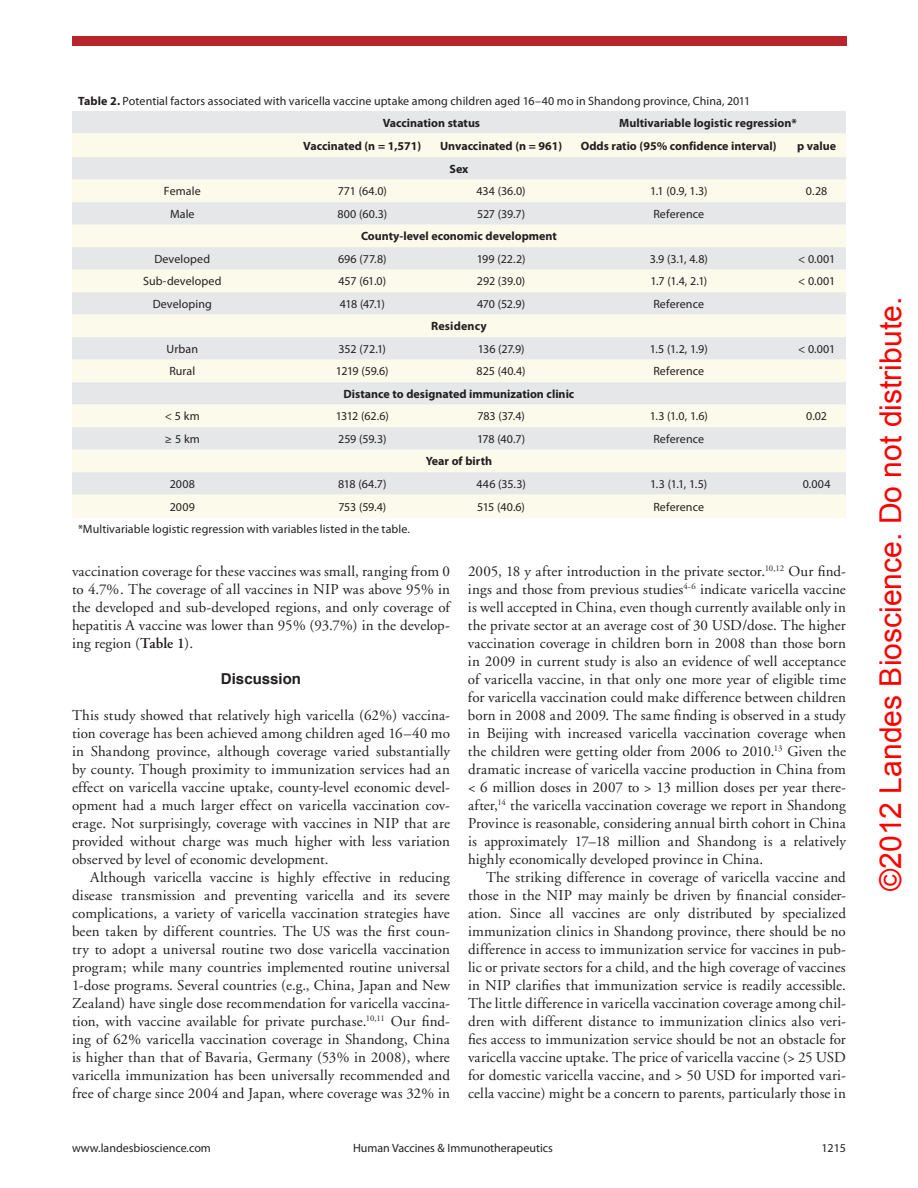
<style>
.page{position:relative;width:918px;height:1188px;background:#fff}
.page>*{position:absolute;margin:0;border:0;box-sizing:border-box;transform-origin:0 0}
.t1{font:30.15px "Arial";color:#f00}
.t2{font:15px/18px "Adobe Garamond";letter-spacing:.01em;color:#231f20;text-align:justify}
.t3{font:700 15px "Helvetica";color:#231f20}
.t4{font:12px/22.2px "Myriad Pro";letter-spacing:.005em;color:#231f20}
.t5{font:700 12px "Myriad Pro";color:#231f20}
.s1{font-weight:700}
.s2{font-weight:600}
</style>
<div class="page">
<div style="left:72px;top:36px;width:774px;height:10px;background:#b7262b"></div>
<div style="left:72px;top:111px;width:774px;height:22px;background:#e6e7e9"></div>
<svg style="left:72px;top:133px;width:774px;height:385px;background:#f1f1ea"></svg>
<p class="t4" style="left:383px;top:90px;width:369px;text-indent:-305px"><span class="s1">Table 2.</span> Potential factors associated with varicella vaccine uptake among children aged 16–40 mo in Shandong province, China, 2011<br><span class="s1">Vaccination status</span></p>
<p class="t5" style="left:619px;top:115px;width:179px">Multivariable logistic regression*</p>
<p class="t5" style="left:303px;top:138px;width:120px">Vaccinated (n = 1,571)</p>
<p class="t5" style="left:440px;top:138px;width:124px">Unvaccinated (n = 961)</p>
<p class="t5" style="left:581px;top:138px;width:197px">Odds ratio (95% confidence interval)</p>
<p class="t5" style="left:797px;top:138px;width:41px">p value</p>
<p class="t5" style="left:450px;top:161px;width:20px">Sex</p>
<p class="t4" style="left:164px;top:180px;width:38px">Female</p>
<p class="t4" style="left:338px;top:180px;width:51px">771 (64.0)</p>
<p class="t4" style="left:477px;top:180px;width:51px">434 (36.0)</p>
<p class="t4" style="left:650px;top:180px;width:59px">1.1 (0.9, 1.3)</p>
<p class="t4" style="left:806px;top:180px;width:23px">0.28</p>
<p class="t4" style="left:170px;top:203px;width:26px">Male</p>
<p class="t4" style="left:337px;top:203px;width:51px">800 (60.3)</p>
<p class="t4" style="left:477px;top:203px;width:50px">527 (39.7)</p>
<p class="t4" style="left:653px;top:203px;width:52px">Reference</p>
<p class="t5" style="left:361px;top:229px;width:197px">County-level economic development</p>
<p class="t4" style="left:154px;top:248px;width:57px">Developed</p>
<p class="t4" style="left:338px;top:248px;width:50px">696 (77.8)</p>
<p class="t4" style="left:477px;top:248px;width:50px">199 (22.2)</p>
<p class="t4" style="left:650px;top:248px;width:60px">3.9 (3.1, 4.8)</p>
<p class="t4" style="left:798px;top:248px;width:39px">&lt; 0.001</p>
<p class="t4" style="left:143px;top:270px;width:80px">Sub-developed</p>
<p class="t4" style="left:339px;top:270px;width:49px">457 (61.0)</p>
<p class="t4" style="left:477px;top:270px;width:50px">292 (39.0)</p>
<p class="t4" style="left:650px;top:270px;width:58px">1.7 (1.4, 2.1)</p>
<p class="t4" style="left:798px;top:270px;width:39px">&lt; 0.001</p>
<p class="t4" style="left:153px;top:293px;width:61px">Developing</p>
<p class="t4" style="left:340px;top:293px;width:46px">418 (47.1)</p>
<p class="t4" style="left:477px;top:293px;width:50px">470 (52.9)</p>
<p class="t4" style="left:653px;top:293px;width:52px">Reference</p>
<p class="t5" style="left:431px;top:319px;width:57px">Residency</p>
<p class="t4" style="left:167px;top:338px;width:33px">Urban</p>
<p class="t4" style="left:339px;top:338px;width:49px">352 (72.1)</p>
<p class="t4" style="left:478px;top:338px;width:48px">136 (27.9)</p>
<p class="t4" style="left:650px;top:338px;width:60px">1.5 (1.2, 1.9)</p>
<p class="t4" style="left:798px;top:338px;width:39px">&lt; 0.001</p>
<p class="t4" style="left:169px;top:360px;width:27px">Rural</p>
<p class="t4" style="left:336px;top:360px;width:54px">1219 (59.6)</p>
<p class="t4" style="left:477px;top:360px;width:50px">825 (40.4)</p>
<p class="t4" style="left:653px;top:360px;width:52px">Reference</p>
<p class="t5" style="left:344px;top:386px;width:232px">Distance to designated immunization clinic</p>
<p class="t4" style="left:165px;top:405px;width:36px">&lt; 5 km</p>
<p class="t4" style="left:336px;top:405px;width:55px">1312 (62.6)</p>
<p class="t4" style="left:477px;top:405px;width:49px">783 (37.4)</p>
<p class="t4" style="left:650px;top:405px;width:59px">1.3 (1.0, 1.6)</p>
<p class="t4" style="left:806px;top:405px;width:22px">0.02</p>
<p class="t4" style="left:165px;top:428px;width:37px">≥ 5 km</p>
<p class="t4" style="left:338px;top:428px;width:50px">259 (59.3)</p>
<p class="t4" style="left:477px;top:428px;width:50px">178 (40.7)</p>
<p class="t4" style="left:653px;top:428px;width:52px">Reference</p>
<p class="t5" style="left:426px;top:454px;width:68px">Year of birth</p>
<p class="t4" style="left:170px;top:473px;width:27px">2008</p>
<p class="t4" style="left:338px;top:473px;width:50px">818 (64.7)</p>
<p class="t4" style="left:476px;top:473px;width:51px">446 (35.3)</p>
<p class="t4" style="left:650px;top:473px;width:58px">1.3 (1.1, 1.5)</p>
<p class="t4" style="left:803px;top:473px;width:29px">0.004</p>
<p class="t4" style="left:170px;top:495px;width:27px">2009</p>
<p class="t4" style="left:338px;top:495px;width:49px">753 (59.4)</p>
<p class="t4" style="left:477px;top:495px;width:49px">515 (40.6)</p>
<p class="t4" style="left:653px;top:495px;width:52px">Reference</p>
<p class="t4" style="left:78px;top:518px;width:334px">*Multivariable logistic regression with variables listed in the table.</p>
<p class="t2" style="left:72px;top:563px;width:379px">vaccination coverage for these vaccines was small, ranging from 0 to 4.7%. The coverage of all vaccines in NIP was above 95% in the developed and sub-developed regions, and only coverage of hepatitis A vaccine was lower than 95% (93.7%) in the develop&shy;ing region (<span class="s2">Table 1</span>).</p>
<p class="t3" style="left:221px;top:667px;width:82px">Discussion</p>
<p class="t2" style="left:72px;top:707px;width:379px">This study showed that relatively high varicella (62%) vaccina&shy;tion coverage has been achieved among children aged 16–40 mo in Shandong province, although coverage varied substantially by county. Though proximity to immunization services had an effect on varicella vaccine uptake, county-level economic devel&shy;opment had a much larger effect on varicella vaccination cov&shy;erage. Not surprisingly, coverage with vaccines in NIP that are provided without charge was much higher with less variation observed by level of economic development.</p>
<p class="t2" style="left:72px;top:869px;width:380px;text-indent:18px">Although varicella vaccine is highly effective in reducing disease transmission and preventing varicella and its severe complications, a variety of varicella vaccination strategies have been taken by different countries. The US was the first coun&shy;try to adopt a universal routine two dose varicella vaccination program; while many countries implemented routine universal 1-dose programs. Several countries (e.g., China, Japan and New Zealand) have single dose recommendation for varicella vaccina&shy;tion, with vaccine available for private purchase.<sup>10,11</sup> Our find&shy;ing of 62% varicella vaccination coverage in Shandong, China is higher than that of Bavaria, Germany (53% in 2008), where varicella immunization has been universally recommended and free of charge since 2004 and Japan, where coverage was 32% in</p>
<p class="t2" style="left:468px;top:563px;width:379px">2005, 18 y after introduction in the private sector.<sup>10,12</sup> Our find&shy;ings and those from previous studies<sup>4-6</sup> indicate varicella vaccine is well accepted in China, even though currently available only in the private sector at an average cost of 30 USD/dose. The higher vaccination coverage in children born in 2008 than those born in 2009 in current study is also an evidence of well acceptance of varicella vaccine, in that only one more year of eligible time for varicella vaccination could make difference between children born in 2008 and 2009. The same finding is observed in a study in Beijing with increased varicella vaccination coverage when the children were getting older from 2006 to 2010.<sup>13</sup> Given the dramatic increase of varicella vaccine production in China from &lt; 6 million doses in 2007 to &gt; 13 million doses per year there&shy;after,<sup>14</sup> the varicella vaccination coverage we report in Shandong Province is reasonable, considering annual birth cohort in China is approximately 17–18 million and Shandong is a relatively highly economically developed province in China.</p>
<p class="t2" style="left:468px;top:869px;width:379px;text-indent:18px">The striking difference in coverage of varicella vaccine and those in the NIP may mainly be driven by financial consider&shy;ation. Since all vaccines are only distributed by specialized immunization clinics in Shandong province, there should be no difference in access to immunization service for vaccines in pub&shy;lic or private sectors for a child, and the high coverage of vaccines in NIP clarifies that immunization service is readily accessible.<br>The little difference in varicella vaccination coverage among chil&shy;dren with different distance to immunization clinics also veri&shy;fies access to immunization service should be not an obstacle for varicella vaccine uptake. The price of varicella vaccine (&gt; 25 USD for domestic varicella vaccine, and &gt; 50 USD for imported vari&shy;cella vaccine) might be a concern to parents, particularly those in</p>
<p class="t4" style="left:72px;top:1137px;width:140px">www.landesbioscience.com</p>
<p class="t4" style="left:353px;top:1137px;width:201px">Human Vaccines &amp; Immunotherapeutics</p>
<p class="t4" style="left:821px;top:1137px;width:26px">1215</p>
<h1 class="t1" style="left:871px;top:891px;width:595px;rotate:-90deg">©2012 Landes Bioscience. Do not distribute.</h1>
</div>
